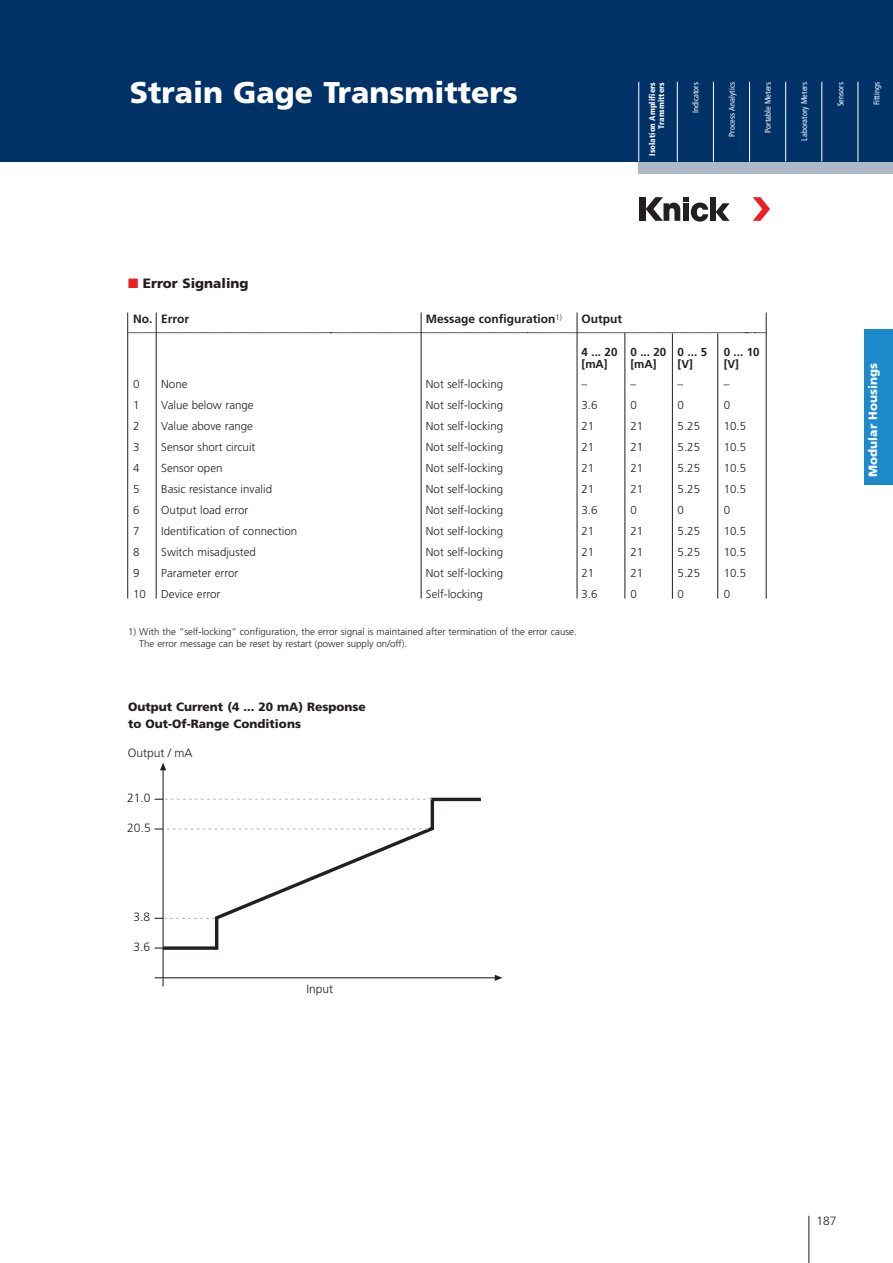
<style>
.page{position:relative;width:893px;height:1263px;background:#fff}
.page>*{position:absolute;margin:0;border:0;box-sizing:border-box;transform-origin:0 0}
.t1{font:900 30px "Frutiger";color:#fff}
.t2{font:900 13.5px "Frutiger";color:#231f20}
.t3{font:300 12px "Frutiger";color:#231f20}
.t4{font:900 12px/16.5px "Frutiger";color:#231f20}
.t5{font:700 12px "Frutiger";color:#231f20}
.t6{font:900 12px "Frutiger";color:#fff}
.t7{font:300 11.55px "Frutiger";color:#231f20}
.t8{font:700 11.55px "Frutiger";color:#231f20}
.t9{font:300 9.75px/12px "Frutiger";color:#231f20}
.t10{font:condensed 8.25px "Frutiger LT";letter-spacing:.01em;color:#fff}
.t11{font:900 condensed 8.25px/9px "Frutiger LT";letter-spacing:.01em;color:#fff;text-align:right}
.s1{color:#ee1d23}
</style>
<div class="page">
<div style="left:638px;top:149px;width:254px;height:25px;background:#acbac8"></div>
<div style="left:0;top:0;width:892px;height:161px;background:#003268"></div>
<hr style="left:808px;top:1216px;width:1px;height:47px;background:#231f20">
<div style="left:639px;top:197px;width:6px;height:24px;background:#231f20"></div>
<div style="left:709px;top:197px;width:6px;height:24px;background:#231f20"></div>
<svg style="left:715px;top:203px;width:14px;height:18px"></svg>
<svg style="left:752px;top:197px;width:18px;height:24px"></svg>
<svg style="left:645px;top:197px;width:63px;height:25px"></svg>
<hr style="left:677px;top:82px;width:1px;height:80px;background:#fff">
<hr style="left:713px;top:82px;width:1px;height:80px;background:#fff">
<hr style="left:749px;top:82px;width:1px;height:80px;background:#fff">
<hr style="left:785px;top:82px;width:1px;height:80px;background:#fff">
<hr style="left:821px;top:82px;width:1px;height:80px;background:#fff">
<hr style="left:857px;top:82px;width:1px;height:80px;background:#fff">
<hr style="left:638px;top:82px;width:1px;height:80px;background:#fff">
<div style="left:864px;top:329px;width:28px;height:156px;background:#1d8acb"></div>
<svg style="left:160px;top:797px;width:321px;height:153px"></svg>
<hr style="left:154px;top:977px;width:341px;height:1px;background:#231f20">
<svg style="left:494px;top:975px;width:8px;height:6px"></svg>
<svg style="left:154px;top:918px;width:61px;height:1px"></svg>
<hr style="left:162px;top:770px;width:2px;height:216px;background:#231f20">
<svg style="left:160px;top:763px;width:6px;height:7px"></svg>
<svg style="left:154px;top:828px;width:273px;height:2px"></svg>
<svg style="left:154px;top:799px;width:278px;height:1px"></svg>
<hr style="left:127px;top:313px;width:1px;height:286px;background:#231f20">
<hr style="left:156px;top:313px;width:1px;height:286px;background:#231f20">
<hr style="left:421px;top:313px;width:1px;height:286px;background:#231f20">
<hr style="left:576px;top:313px;width:1px;height:286px;background:#231f20">
<hr style="left:765px;top:313px;width:1px;height:286px;background:#231f20">
<hr style="left:624px;top:333px;width:1px;height:266px;background:#231f20">
<hr style="left:672px;top:333px;width:1px;height:266px;background:#231f20">
<hr style="left:717px;top:333px;width:1px;height:266px;background:#231f20">
<h1 class="t1" style="left:130px;top:80px;width:389px">Strain Gage Transmitters</h1>
<p class="t10" style="left:837px;top:106px;width:26px;rotate:-90deg">Sensors</p>
<p class="t10" style="left:873px;top:105px;width:25px;rotate:-90deg">Fittings</p>
<p class="t11" style="left:648px;top:156px;width:75px;rotate:-90deg">Isolation Amplifiers<br>Transmitters</p>
<p class="t10" style="left:692px;top:113px;width:33px;rotate:-90deg">Indicators</p>
<p class="t10" style="left:728px;top:137px;width:56px;rotate:-90deg">Process Analytics</p>
<p class="t10" style="left:765px;top:133px;width:52px;rotate:-90deg">Portable Meters</p>
<p class="t10" style="left:801px;top:141px;width:60px;rotate:-90deg">Laboratory Meters</p>
<p class="t2" style="left:128px;top:278px;width:122px"><span class="s1">■</span> Error Signaling</p>
<p class="t5" style="left:133px;top:314px;width:58px">No. Error</p>
<p class="t5" style="left:426px;top:314px;width:138px">Message configuration<sup>1)</sup></p>
<p class="t5" style="left:581px;top:314px;width:42px">Output</p>
<p class="t3" style="left:128px;top:325px;width:639px">––––––––––––––––––––––––––––––––––––––––––––––––––––––––––––––––––––––––––––––––––––––––––––––––––––––––––––––––––</p>
<p class="t8" style="left:581px;top:347px;width:127px">4 ... 20 0 ... 20 0 ... 5</p>
<p class="t8" style="left:723px;top:347px;width:37px">0 ... 10</p>
<p class="t8" style="left:581px;top:359px;width:28px">[mA]</p>
<p class="t8" style="left:630px;top:359px;width:28px">[mA]</p>
<p class="t8" style="left:677px;top:359px;width:17px">[V]</p>
<p class="t8" style="left:723px;top:359px;width:17px">[V]</p>
<p class="t7" style="left:133px;top:378px;width:8px">0</p>
<p class="t7" style="left:161px;top:378px;width:28px">None</p>
<p class="t7" style="left:426px;top:378px;width:79px">Not self-locking</p>
<p class="t7" style="left:581px;top:378px;width:7px">–</p>
<p class="t7" style="left:630px;top:378px;width:7px">–</p>
<p class="t7" style="left:677px;top:378px;width:7px">–</p>
<p class="t7" style="left:723px;top:378px;width:7px">–</p>
<p class="t7" style="left:133px;top:399px;width:8px">1</p>
<p class="t7" style="left:161px;top:399px;width:94px">Value below range</p>
<p class="t7" style="left:426px;top:399px;width:79px">Not self-locking</p>
<p class="t7" style="left:581px;top:399px;width:18px">3.6</p>
<p class="t7" style="left:630px;top:399px;width:8px">0</p>
<p class="t7" style="left:677px;top:399px;width:8px">0</p>
<p class="t7" style="left:723px;top:399px;width:8px">0</p>
<p class="t7" style="left:133px;top:420px;width:8px">2</p>
<p class="t7" style="left:161px;top:420px;width:93px">Value above range</p>
<p class="t7" style="left:426px;top:420px;width:79px">Not self-locking</p>
<p class="t7" style="left:581px;top:420px;width:14px">21</p>
<p class="t7" style="left:630px;top:420px;width:14px">21</p>
<p class="t7" style="left:677px;top:420px;width:24px">5.25</p>
<p class="t7" style="left:723px;top:420px;width:24px">10.5</p>
<p class="t7" style="left:133px;top:441px;width:8px">3</p>
<p class="t7" style="left:161px;top:441px;width:96px">Sensor short circuit</p>
<p class="t7" style="left:426px;top:441px;width:79px">Not self-locking</p>
<p class="t7" style="left:581px;top:441px;width:14px">21</p>
<p class="t7" style="left:630px;top:441px;width:14px">21</p>
<p class="t7" style="left:677px;top:441px;width:24px">5.25</p>
<p class="t7" style="left:723px;top:441px;width:24px">10.5</p>
<p class="t7" style="left:133px;top:462px;width:8px">4</p>
<p class="t7" style="left:161px;top:462px;width:63px">Sensor open</p>
<p class="t7" style="left:426px;top:462px;width:79px">Not self-locking</p>
<p class="t7" style="left:581px;top:462px;width:14px">21</p>
<p class="t7" style="left:630px;top:462px;width:14px">21</p>
<p class="t7" style="left:677px;top:462px;width:24px">5.25</p>
<p class="t7" style="left:723px;top:462px;width:24px">10.5</p>
<p class="t7" style="left:133px;top:483px;width:8px">5</p>
<p class="t7" style="left:161px;top:483px;width:112px">Basic resistance invalid</p>
<p class="t7" style="left:426px;top:483px;width:79px">Not self-locking</p>
<p class="t7" style="left:581px;top:483px;width:14px">21</p>
<p class="t7" style="left:630px;top:483px;width:14px">21</p>
<p class="t7" style="left:677px;top:483px;width:24px">5.25</p>
<p class="t7" style="left:723px;top:483px;width:24px">10.5</p>
<p class="t7" style="left:133px;top:504px;width:8px">6</p>
<p class="t7" style="left:161px;top:504px;width:89px">Output load error</p>
<p class="t7" style="left:426px;top:504px;width:79px">Not self-locking</p>
<p class="t7" style="left:581px;top:504px;width:18px">3.6</p>
<p class="t7" style="left:630px;top:504px;width:8px">0</p>
<p class="t7" style="left:677px;top:504px;width:8px">0</p>
<p class="t7" style="left:723px;top:504px;width:8px">0</p>
<p class="t7" style="left:133px;top:525px;width:8px">7</p>
<p class="t7" style="left:161px;top:525px;width:138px">Identification of connection</p>
<p class="t7" style="left:426px;top:525px;width:79px">Not self-locking</p>
<p class="t7" style="left:581px;top:525px;width:14px">21</p>
<p class="t7" style="left:630px;top:525px;width:14px">21</p>
<p class="t7" style="left:677px;top:525px;width:24px">5.25</p>
<p class="t7" style="left:723px;top:525px;width:24px">10.5</p>
<p class="t7" style="left:133px;top:546px;width:8px">8</p>
<p class="t7" style="left:161px;top:546px;width:96px">Switch misadjusted</p>
<p class="t7" style="left:426px;top:546px;width:79px">Not self-locking</p>
<p class="t7" style="left:581px;top:546px;width:14px">21</p>
<p class="t7" style="left:630px;top:546px;width:14px">21</p>
<p class="t7" style="left:677px;top:546px;width:24px">5.25</p>
<p class="t7" style="left:723px;top:546px;width:24px">10.5</p>
<p class="t7" style="left:133px;top:567px;width:8px">9</p>
<p class="t7" style="left:161px;top:567px;width:79px">Parameter error</p>
<p class="t7" style="left:426px;top:567px;width:79px">Not self-locking</p>
<p class="t7" style="left:581px;top:567px;width:14px">21</p>
<p class="t7" style="left:630px;top:567px;width:14px">21</p>
<p class="t7" style="left:677px;top:567px;width:24px">5.25</p>
<p class="t7" style="left:723px;top:567px;width:24px">10.5</p>
<p class="t7" style="left:133px;top:588px;width:14px">10</p>
<p class="t7" style="left:161px;top:588px;width:61px">Device error</p>
<p class="t7" style="left:426px;top:588px;width:59px">Self-locking</p>
<p class="t7" style="left:581px;top:588px;width:18px">3.6</p>
<p class="t7" style="left:630px;top:588px;width:8px">0</p>
<p class="t7" style="left:677px;top:588px;width:8px">0</p>
<p class="t7" style="left:723px;top:588px;width:8px">0</p>
<p class="t9" style="left:139px;top:625px;width:439px;text-indent:-11px">1) With the “self-locking“ configuration, the error signal is maintained after termination of the error cause.<br>The error message can be reset by restart (power supply on/off).</p>
<p class="t4" style="left:128px;top:700px;width:239px">Output Current (4 ... 20 mA) Response to Out-Of-Range Conditions</p>
<p class="t3" style="left:128px;top:746px;width:66px">Output / mA</p>
<p class="t3" style="left:127px;top:791px;width:25px">21.0</p>
<p class="t3" style="left:127px;top:821px;width:25px">20.5</p>
<p class="t3" style="left:133px;top:910px;width:18px">3.8</p>
<p class="t3" style="left:134px;top:940px;width:18px">3.6</p>
<p class="t3" style="left:306px;top:982px;width:28px">Input</p>
<p class="t6" style="left:868px;top:477px;width:115px;rotate:-90deg">Modular Housings</p>
<p class="t3" style="left:816px;top:1214px;width:22px">187</p>
</div>
